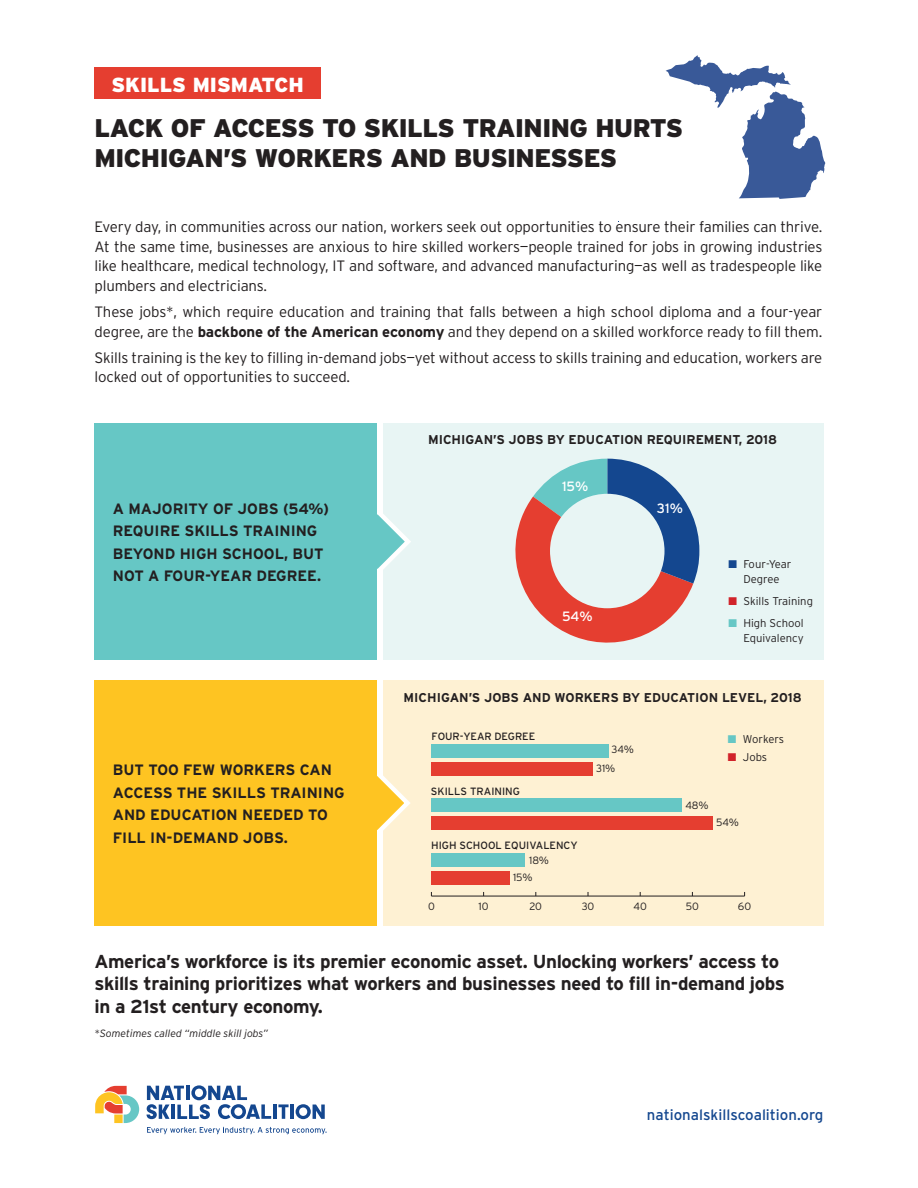
<style>
.page{position:relative;width:918px;height:1188px;background:#fff}
.page>*{position:absolute;margin:0;border:0;box-sizing:border-box;transform-origin:0 0}
.t1{font:900 25.5px/30px "Interstate";letter-spacing:-.02em;color:#231f20}
.t2{font:900 20.4px "Interstate";color:#fff}
.t3{font:700 18.75px/22.5px "Interstate";letter-spacing:-.02em;color:#231f20}
.t4{font:300 15px/19.5px "Interstate";letter-spacing:-.01em;color:#231f20}
.t5{font:700 15px/22.5px "Interstate";color:#231f20}
.t6{font:15px "Interstate";color:#14478f}
.t7{font:13.5px "Interstate";color:#fff}
.t8{font:700 12.75px "Interstate";color:#231f20}
.t9{font:300 11.25px/15px "Interstate";color:#231f20;text-align:center}
.t10{font:10.5px "Interstate";color:#231f20}
.t11{font:italic 300 10.5px "Interstate";color:#231f20}
.t12{font:300 10.5px/18.6px "Interstate";color:#231f20}
.s1{font-weight:700}
.s2{color:#14478f}
.s3{color:#d1232a}
.s4{color:#66c7c5}
</style>
<div class="page">
<div style="left:383px;top:423px;width:441px;height:237px;background:#e8f5f4"></div>
<div style="left:383px;top:680px;width:441px;height:246px;background:#fef1d3"></div>
<svg style="left:377px;top:776px;width:33px;height:54px"></svg>
<svg style="left:377px;top:514px;width:34px;height:55px"></svg>
<div style="left:94px;top:680px;width:283px;height:246px;background:#fec422"></div>
<div style="left:94px;top:423px;width:283px;height:237px;background:#66c7c5"></div>
<div style="left:94px;top:68px;width:227px;height:31px;background:#e53e30"></div>
<hr style="left:273px;top:1104px;width:4px;height:15px;background:#14478f">
<svg style="left:278px;top:1104px;width:11px;height:15px"></svg>
<hr style="left:290px;top:1105px;width:4px;height:14px;background:#14478f">
<svg style="left:296px;top:1104px;width:29px;height:15px"></svg>
<svg style="left:147px;top:1085px;width:124px;height:34px"></svg>
<svg style="left:147px;top:1127px;width:180px;height:7px"></svg>
<svg style="left:95px;top:1086px;width:44px;height:37px"></svg>
<svg style="left:515px;top:459px;width:184px;height:184px"></svg>
<div style="left:550px;top:494px;width:115px;height:114px;background:#e8f5f4;border-radius:50%"></div>
<hr style="left:431px;top:896px;width:314px;height:1px;background:#231f20">
<div style="left:431px;top:762px;width:162px;height:13px;background:#e53e30"></div>
<div style="left:431px;top:816px;width:282px;height:14px;background:#e53e30"></div>
<div style="left:431px;top:871px;width:79px;height:13px;background:#e53e30"></div>
<div style="left:431px;top:744px;width:178px;height:13px;background:#66c7c5"></div>
<div style="left:431px;top:799px;width:251px;height:13px;background:#66c7c5"></div>
<div style="left:431px;top:853px;width:94px;height:14px;background:#66c7c5"></div>
<svg style="left:666px;top:55px;width:159px;height:144px"></svg>
<h2 class="t2" style="left:111px;top:73px;width:194px">SKILLS MISMATCH</h2>
<h1 class="t1" style="left:94px;top:113px;width:590px">LACK OF ACCESS TO SKILLS TRAINING HURTS<br>MICHIGAN’S WORKERS AND BUSINESSES</h1>
<p class="t4" style="left:94px;top:217px;width:729px;text-align:justify">Every day, in communities across our nation, workers seek out opportunities to ensure their families can thrive.<br>At the same time, businesses are anxious to hire skilled workers—people trained for jobs in growing industries like healthcare, medical technology, IT and software, and advanced manufacturing—as well as tradespeople like plumbers and electricians.</p>
<p class="t4" style="left:94px;top:302px;width:729px">These jobs*, which require education and training that falls between a high school diploma and a four-year degree, are the <span class="s1">backbone of the American economy</span> and they depend on a skilled workforce ready to fill them.</p>
<p class="t4" style="left:94px;top:348px;width:729px">Skills training is the key to filling in-demand jobs—yet without access to skills training and education, workers are locked out of opportunities to succeed.</p>
<p class="t8" style="left:428px;top:433px;width:351px">MICHIGAN’S JOBS BY EDUCATION REQUIREMENT, 2018</p>
<p class="t7" style="left:562px;top:479px;width:28px">15%</p>
<p class="t5" style="left:113px;top:497px;width:218px">A MAJORITY OF JOBS (54%)<br>REQUIRE SKILLS TRAINING<br>BEYOND HIGH SCHOOL, BUT<br>NOT A FOUR-YEAR DEGREE.</p>
<p class="t7" style="left:657px;top:500px;width:28px">31%</p>
<p class="t7" style="left:562px;top:608px;width:32px">54%</p>
<p class="t9" style="left:728px;top:557px;width:65px"><span class="s2">■</span> Four-Year<br>Degree</p>
<p class="t9" style="left:728px;top:594px;width:86px"><span class="s3">■</span> Skills Training</p>
<p class="t9" style="left:728px;top:615px;width:77px;text-align:right"><span class="s4">■</span> High School<br>Equivalency</p>
<p class="t5" style="left:113px;top:759px;width:233px">BUT TOO FEW WORKERS CAN<br>ACCESS THE SKILLS TRAINING<br>AND EDUCATION NEEDED TO<br>FILL IN-DEMAND JOBS.</p>
<p class="t8" style="left:404px;top:691px;width:400px">MICHIGAN’S JOBS AND WORKERS BY EDUCATION LEVEL, 2018</p>
<p class="t10" style="left:432px;top:731px;width:105px">FOUR-YEAR DEGREE</p>
<p class="t10" style="left:431px;top:785px;width:91px">SKILLS TRAINING</p>
<p class="t10" style="left:431px;top:840px;width:148px">HIGH SCHOOL EQUIVALENCY</p>
<p class="t12" style="left:513px;top:851px;width:38px;line-height:17.2px;text-indent:16px">18%<br>15%</p>
<p class="t12" style="left:596px;top:740px;width:39px;text-indent:15px">34%<br>31%</p>
<p class="t9" style="left:728px;top:731px;width:58px"><span class="s4">■</span> Workers</p>
<p class="t9" style="left:728px;top:749px;width:41px"><span class="s3">■</span> Jobs</p>
<p class="t12" style="left:685px;top:796px;width:25px">48%</p>
<p class="t12" style="left:716px;top:813px;width:24px">54%</p>
<p class="t12" style="left:428px;top:897px;width:8px">0</p>
<p class="t12" style="left:479px;top:897px;width:12px">10</p>
<p class="t12" style="left:530px;top:897px;width:14px">20</p>
<p class="t12" style="left:582px;top:897px;width:14px">30</p>
<p class="t12" style="left:634px;top:897px;width:15px">40</p>
<p class="t12" style="left:686px;top:897px;width:15px">50</p>
<p class="t12" style="left:738px;top:897px;width:15px">60</p>
<p class="t3" style="left:94px;top:950px;width:692px">America’s workforce is its premier economic asset. Unlocking workers’ access to skills training prioritizes what workers and businesses need to fill in-demand jobs in a 21st century economy.</p>
<p class="t11" style="left:94px;top:1027px;width:175px">*Sometimes called “middle skill jobs”</p>
<p class="t6" style="left:647px;top:1106px;width:178px">nationalskillscoalition.org</p>
</div>
